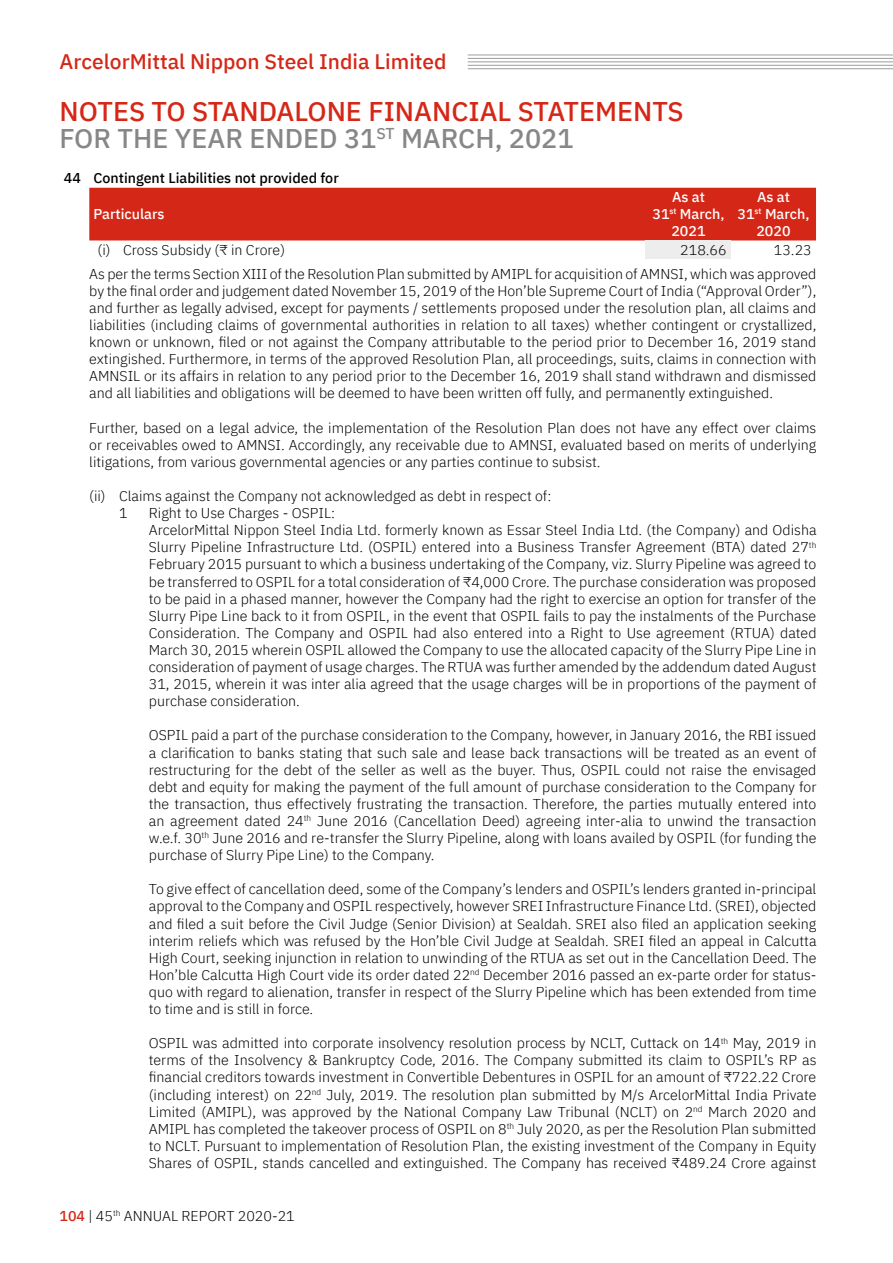
<style>
.page{position:relative;width:893px;height:1263px;background:#fff}
.page>*{position:absolute;margin:0;border:0;box-sizing:border-box;transform-origin:0 0}
.t1{font:500 27px "IBM Plex Sans";color:#d52717}
.t2{font:500 27px "IBM Plex Sans";color:#878787}
.t3{font:500 21px "IBM Plex Sans";color:#d52717}
.t4{font:300 14.25px/17.1px "IBM Plex Sans";color:#000;text-align:justify}
.t5{font:500 14.25px/17.1px "IBM Plex Sans";color:#fff;text-align:center}
.t6{font:500 14.25px "IBM Plex Sans";color:#000}
.t7{font:300 14.25px "IBM Plex Sans";color:#010202}
.s1{color:#000}
.s2{font-weight:500;color:#d52717}
</style>
<div class="page">
<hr style="left:468px;top:68px;width:425px;height:1px;background:#9d9d9c">
<hr style="left:468px;top:55px;width:425px;height:1px;background:#9d9d9c">
<hr style="left:468px;top:58px;width:425px;height:1px;background:#9d9d9c">
<hr style="left:468px;top:61px;width:425px;height:1px;background:#9d9d9c">
<hr style="left:468px;top:65px;width:425px;height:1px;background:#9d9d9c">
<div style="left:646px;top:240px;width:85px;height:19px;background:#ededed"></div>
<div style="left:89px;top:187px;width:727px;height:53px;background:#d52717"></div>
<h2 class="t3" style="left:60px;top:45px;width:389px">ArcelorMittal Nippon Steel India Limited</h2>
<h1 class="t1" style="left:60px;top:90px;width:37px">Notes</h1>
<h1 class="t1" style="left:152px;top:90px;width:59px">to standalone</h1>
<h1 class="t1" style="left:368px;top:90px;width:33px">Financial</h1>
<h1 class="t1" style="left:518px;top:90px;width:34px">Statements</h1>
<h1 class="t2" style="left:60px;top:117px;width:17px">for</h1>
<h1 class="t2" style="left:118px;top:117px;width:18px">the</h1>
<h1 class="t2" style="left:175px;top:117px;width:18px">year</h1>
<h1 class="t2" style="left:249px;top:117px;width:18px">ended</h1>
<h1 class="t2" style="left:344px;top:117px;width:98px">31<sup>st</sup> March</h1>
<h1 class="t2" style="left:495px;top:117px;width:81px">, 2021</h1>
<p class="t6" style="left:64px;top:167px;width:337px">44 Contingent Liabilities not provided for (Contd..)</p>
<p class="t5" style="left:94px;top:204px;width:72px">Particulars</p>
<p class="t5" style="left:652px;top:187px;width:74px">As at<br>31<sup>st</sup> March,<br>2021</p>
<p class="t5" style="left:737px;top:187px;width:74px">As at<br>31<sup>st</sup> March,<br>2020</p>
<p class="t7" style="left:98px;top:239px;width:189px"><span class="s1">(i)</span> Cross Subsidy (₹ in Crore)</p>
<p class="t4" style="left:680px;top:240px;width:48px">218.66</p>
<p class="t4" style="left:89px;top:237px;width:729px;line-height:23.9px;text-indent:685px">13.23<br>As per the terms Section XIII of the Resolution Plan submitted by AMIPL for acquisition of AMNSI, which was approved</p>
<p class="t4" style="left:89px;top:281px;width:729px">by the final order and judgement dated November 15, 2019 of the Hon’ble Supreme Court of India (“Approval Order”), and further as legally advised, except for payments / settlements proposed under the resolution plan, all claims and liabilities (including claims of governmental authorities in relation to all taxes) whether contingent or crystallized, known or unknown, filed or not against the Company attributable to the period prior to December 16, 2019 stand extingished. Furthermore, in terms of the approved Resolution Plan, all proceedings, suits, claims in connection with AMNSIL or its affairs in relation to any period prior to the December 16, 2019 shall stand withdrawn and dismissed and all liabilities and obligations will be deemed to have been written off fully, and permanently extinguished.</p>
<p class="t4" style="left:89px;top:418px;width:729px">Further, based on a legal advice, the implementation of the Resolution Plan does not have any effect over claims or receivables owed to AMNSI. Accordingly, any receivable due to AMNSI, evaluated based on merits of underlying litigations, from various governmental agencies or any parties continue to subsist.</p>
<p class="t4" style="left:119px;top:486px;width:434px;text-indent:-30px">(ii) Claims against the Company not acknowledged as debt in respect of:<br>1</p>
<p class="t4" style="left:149px;top:503px;width:669px;text-align:left">Right to Use Charges - OSPIL:<br>ArcelorMittal Nippon Steel India Ltd. formerly known as Essar Steel India Ltd. (the Company) and Odisha Slurry Pipeline Infrastructure Ltd. (OSPIL) entered into a Business Transfer Agreement (BTA) dated 27<sup>th </sup>February 2015 pursuant to which a business undertaking of the Company, viz. Slurry Pipeline was agreed to be transferred to OSPIL for a total consideration of ₹4,000 Crore. The purchase consideration was proposed to be paid in a phased manner, however the Company had the right to exercise an option for transfer of the Slurry Pipe Line back to it from OSPIL, in the event that OSPIL fails to pay the instalments of the Purchase Consideration. The Company and OSPIL had also entered into a Right to Use agreement (RTUA) dated March 30, 2015 wherein OSPIL allowed the Company to use the allocated capacity of the Slurry Pipe Line in consideration of payment of usage charges. The RTUA was further amended by the addendum dated August 31, 2015, wherein it was inter alia agreed that the usage charges will be in proportions of the payment of purchase consideration.</p>
<p class="t4" style="left:149px;top:726px;width:669px">OSPIL paid a part of the purchase consideration to the Company, however, in January 2016, the RBI issued a clarification to banks stating that such sale and lease back transactions will be treated as an event of restructuring for the debt of the seller as well as the buyer. Thus, OSPIL could not raise the envisaged debt and equity for making the payment of the full amount of purchase consideration to the Company for the transaction, thus effectively frustrating the transaction. Therefore, the parties mutually entered into an agreement dated 24<sup>th</sup> June 2016 (Cancellation Deed) agreeing inter-alia to unwind the transaction w.e.f. 30<sup>th</sup> June 2016 and re-transfer the Slurry Pipeline, along with loans availed by OSPIL (for funding the purchase of Slurry Pipe Line) to the Company.</p>
<p class="t4" style="left:149px;top:879px;width:669px">To give effect of cancellation deed, some of the Company’s lenders and OSPIL’s lenders granted in-principal approval to the Company and OSPIL respectively, however SREI Infrastructure Finance Ltd. (SREI), objected and filed a suit before the Civil Judge (Senior Division) at Sealdah. SREI also filed an application seeking interim reliefs which was refused by the Hon’ble Civil Judge at Sealdah. SREI filed an appeal in Calcutta High Court, seeking injunction in relation to unwinding of the RTUA as set out in the Cancellation Deed. The Hon’ble Calcutta High Court vide its order dated 22<sup>nd</sup> December 2016 passed an ex-parte order for status&shy;quo with regard to alienation, transfer in respect of the Slurry Pipeline which has been extended from time to time and is still in force.</p>
<p class="t4" style="left:149px;top:1033px;width:669px">OSPIL was admitted into corporate insolvency resolution process by NCLT, Cuttack on 14<sup>th</sup> May, 2019 in terms of the Insolvency &amp; Bankruptcy Code, 2016. The Company submitted its claim to OSPIL’s RP as financial creditors towards investment in Convertible Debentures in OSPIL for an amount of ₹722.22 Crore (including interest) on 22<sup>nd</sup> July, 2019. The resolution plan submitted by M/s ArcelorMittal India Private Limited (AMIPL), was approved by the National Company Law Tribunal (NCLT) on 2<sup>nd</sup> March 2020 and AMIPL has completed the takeover process of OSPIL on 8<sup>th</sup> July 2020, as per the Resolution Plan submitted to NCLT. Pursuant to implementation of Resolution Plan, the existing investment of the Company in Equity Shares of OSPIL, stands cancelled and extinguished. The Company has received ₹489.24 Crore against</p>
<p class="t4" style="left:60px;top:1206px;width:237px"><span class="s2">104</span> | 45<sup>th</sup> ANNUAL REPORT 2020-21</p>
</div>
